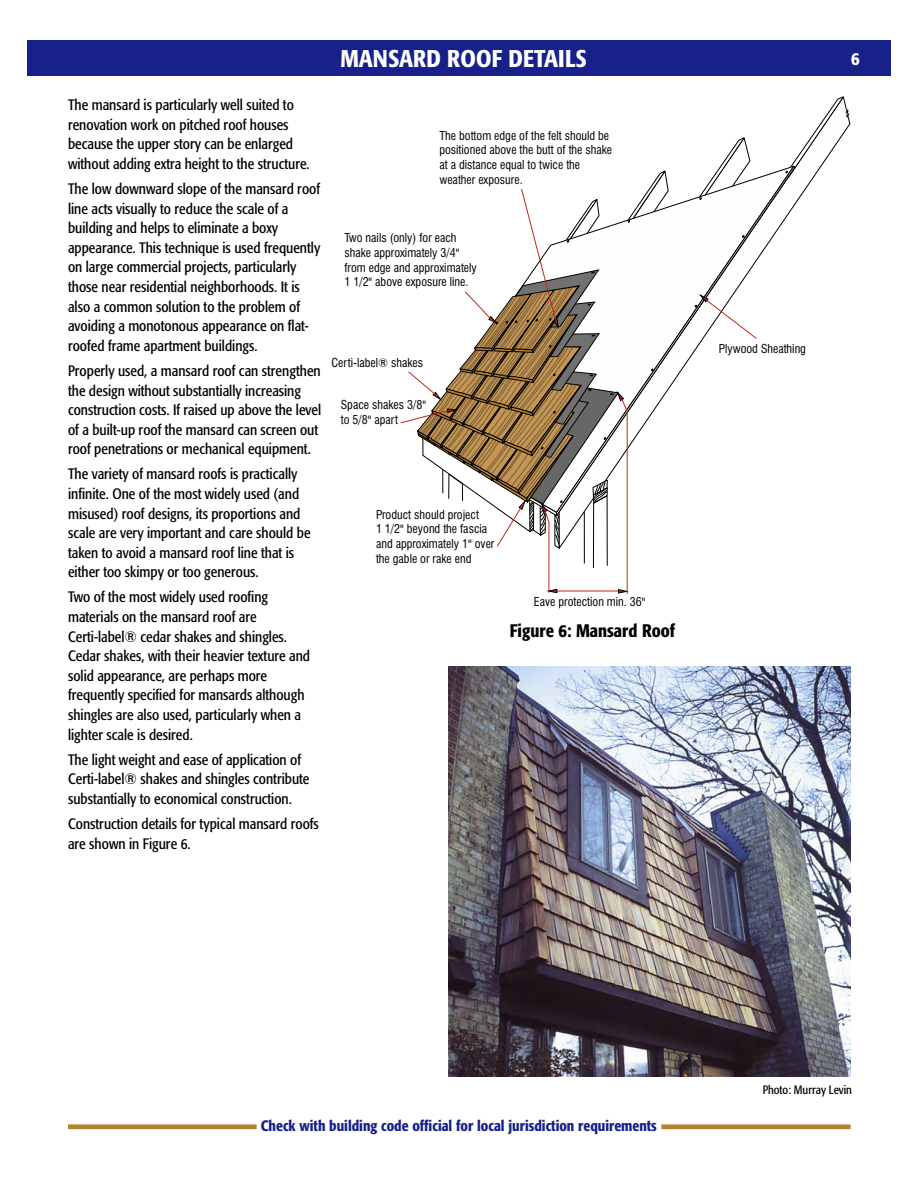
<style>
.page{position:relative;width:918px;height:1188px;background:#fff}
.page>*{position:absolute;margin:0;border:0;box-sizing:border-box;transform-origin:0 0}
.t1{font:500 condensed 24px "Formata";letter-spacing:.01em;color:#fefefe}
.t2{font:500 condensed 18px "Formata";color:#000}
.t3{font:500 condensed 18px "Formata";color:#fefefe}
.t4{font:condensed 15px/19.6px "Formata";color:#000}
.t5{font:500 condensed 15px "Formata";color:#182089}
.t6{font:condensed 12px/14.9px "Swiss 721 BT";color:#000}
.t7{font:condensed 12px "Formata";color:#000}
</style>
<div class="page">
<div style="left:27px;top:40px;width:864px;height:36px;background:#182089"></div>
<svg style="left:757px;top:169px;width:38px;height:91px"></svg>
<svg style="left:784px;top:96px;width:67px;height:82px"></svg>
<svg style="left:400px;top:137px;width:357px;height:457px"></svg>
<svg style="left:68px;top:1124px;width:783px;height:5px"></svg>
<img style="left:448px;top:666px;width:403px;height:410px">
<h1 class="t1" style="left:340px;top:49px;width:248px">MANSARD ROOF DETAILS</h1>
<p class="t4" style="left:68px;top:97px;width:243px">The mansard is particularly well suited to renovation work on pitched roof houses because the upper story can be enlarged without adding extra height to the structure.</p>
<p class="t4" style="left:68px;top:180px;width:254px">The low downward slope of the mansard roof line acts visually to reduce the scale of a building and helps to eliminate a boxy appearance. This technique is used frequently on large commercial projects, particularly those near residential neighborhoods. It is also a common solution to the problem of avoiding a monotonous appearance on flat&shy;roofed frame apartment buildings.</p>
<p class="t4" style="left:68px;top:362px;width:255px">Properly used, a mansard roof can strengthen the design without substantially increasing construction costs. If raised up above the level of a built-up roof the mansard can screen out roof penetrations or mechanical equipment.</p>
<p class="t4" style="left:68px;top:466px;width:244px">The variety of mansard roofs is practically infinite. One of the most widely used (and misused) roof designs, its proportions and scale are very important and care should be taken to avoid a mansard roof line that is either too skimpy or too generous.</p>
<p class="t4" style="left:68px;top:589px;width:244px">Two of the most widely used roofing materials on the mansard roof are Certi-label® cedar shakes and shingles.<br>Cedar shakes, with their heavier texture and solid appearance, are perhaps more frequently specified for mansards although shingles are also used, particularly when a lighter scale is desired.</p>
<p class="t4" style="left:68px;top:751px;width:243px">The light weight and ease of application of<br>Certi-label® shakes and shingles contribute substantially to economical construction.</p>
<p class="t4" style="left:68px;top:815px;width:252px">Construction details for typical mansard roofs are shown in Figure 6.</p>
<p class="t6" style="left:439px;top:129px;width:174px">The bottom edge of the felt should be positioned above the butt of the shake at a distance equal to twice the weather exposure.</p>
<p class="t6" style="left:344px;top:232px;width:134px">Two nails (only) for each shake approximately 3/4" from edge and approximately<br>1 1/2" above exposure line.</p>
<p class="t6" style="left:331px;top:356px;width:93px">Certi-label shakes</p>
<p class="t7" style="left:378px;top:358px;width:11px">®</p>
<p class="t6" style="left:341px;top:399px;width:87px">Space shakes 3/8" to 5/8" apart</p>
<p class="t6" style="left:376px;top:508px;width:113px">Product should project<br>1 1/2 beyond the fascia</p>
<p class="t6" style="left:376px;top:523px;width:120px;text-indent:24px">"<br>and approximately 1" over the gable or rake end</p>
<p class="t6" style="left:534px;top:596px;width:113px">Eave protection min. 36"</p>
<p class="t2" style="left:510px;top:624px;width:167px">Figure 6: Mansard Roof</p>
<p class="t6" style="left:719px;top:342px;width:89px">Plywood Sheathing</p>
<p class="t3" style="left:851px;top:51px;width:10px">6</p>
<p class="t5" style="left:261px;top:1120px;width:398px">Check with building code official for local jurisdiction requirements</p>
<p class="t7" style="left:763px;top:1084px;width:91px">Photo: Murray Levin</p>
</div>
